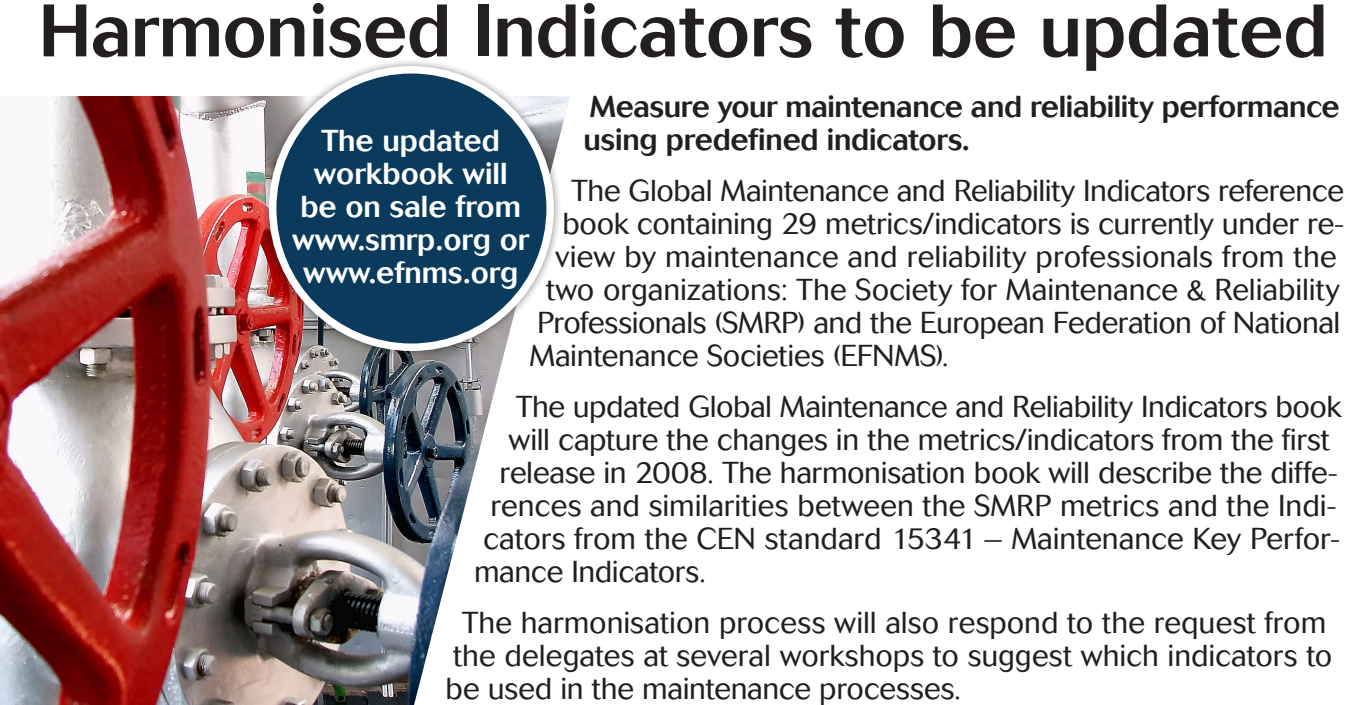
<style>
.page{position:relative;width:1350px;height:705px;background:#fff}
.page>*{position:absolute;margin:0;border:0;box-sizing:border-box;transform-origin:0 0}
.t1{font:500 73.5px "Cosmos BQ";color:#231f20}
.t2{font:300 30px/33px "Cosmos BQ";letter-spacing:-.005em;color:#231f20}
.t3{font:500 30px/33px "Cosmos BQ";letter-spacing:-.015em;color:#231f20}
.t4{font:500 30px/33px "Cosmos BQ";color:#fff;text-align:center}
</style>
<div class="page">
<img style="left:0;top:96px;width:570px;height:609px">
<div style="left:261px;top:58px;width:301px;height:301px;background:#231f20;opacity:.5"></div>
<div style="left:273px;top:70px;width:277px;height:277px;background:#0a3b5d;border-radius:50%"></div>
<div style="left:269px;top:66px;width:285px;height:285px;border:8px solid #fff;border-radius:50%"></div>
<p class="t1" style="left:39px;top:-11px;width:1290px">Harmonised Indicators to be updated</p>
<p class="t3" style="left:584px;top:90px;width:758px">Measure your maintenance and reliability performance using predefined indicators.</p>
<p class="t2" style="left:572px;top:174px;width:774px">The Global Maintenance and Reliability Indicators reference</p>
<p class="t2" style="left:562px;top:207px;width:783px">book containing 29 metrics/indicators is currently under re-</p>
<p class="t2" style="left:555px;top:240px;width:783px">view by maintenance and reliability professionals from the</p>
<p class="t2" style="left:546px;top:273px;width:795px">two organizations: The Society for Maintenance &amp; Reliability</p>
<p class="t2" style="left:537px;top:306px;width:805px">Professionals (SMRP) and the European Federation of National</p>
<p class="t2" style="left:530px;top:339px;width:421px">Maintenance Societies (EFNMS).</p>
<p class="t2" style="left:516px;top:390px;width:827px">The updated Global Maintenance and Reliability Indicators book</p>
<p class="t2" style="left:508px;top:423px;width:823px">will capture the changes in the metrics/indicators from the first</p>
<p class="t2" style="left:500px;top:456px;width:839px">release in 2008. The harmonisation book will describe the diffe-</p>
<p class="t2" style="left:490px;top:489px;width:847px">rences and similarities between the SMRP metrics and the Indi-</p>
<p class="t2" style="left:483px;top:522px;width:858px">cators from the CEN standard 15341 – Maintenance Key Perfor-</p>
<p class="t2" style="left:474px;top:555px;width:233px">mance Indicators.</p>
<p class="t2" style="left:446px;top:606px;width:888px;text-indent:16px">The harmonisation process will also respond to the request from the delegates at several workshops to suggest which indicators to be used in the maintenance processes.</p>
<p class="t4" style="left:292px;top:125px;width:238px">The updated workbook will be on sale from www.smrp.org or www.efnms.org</p>
</div>
